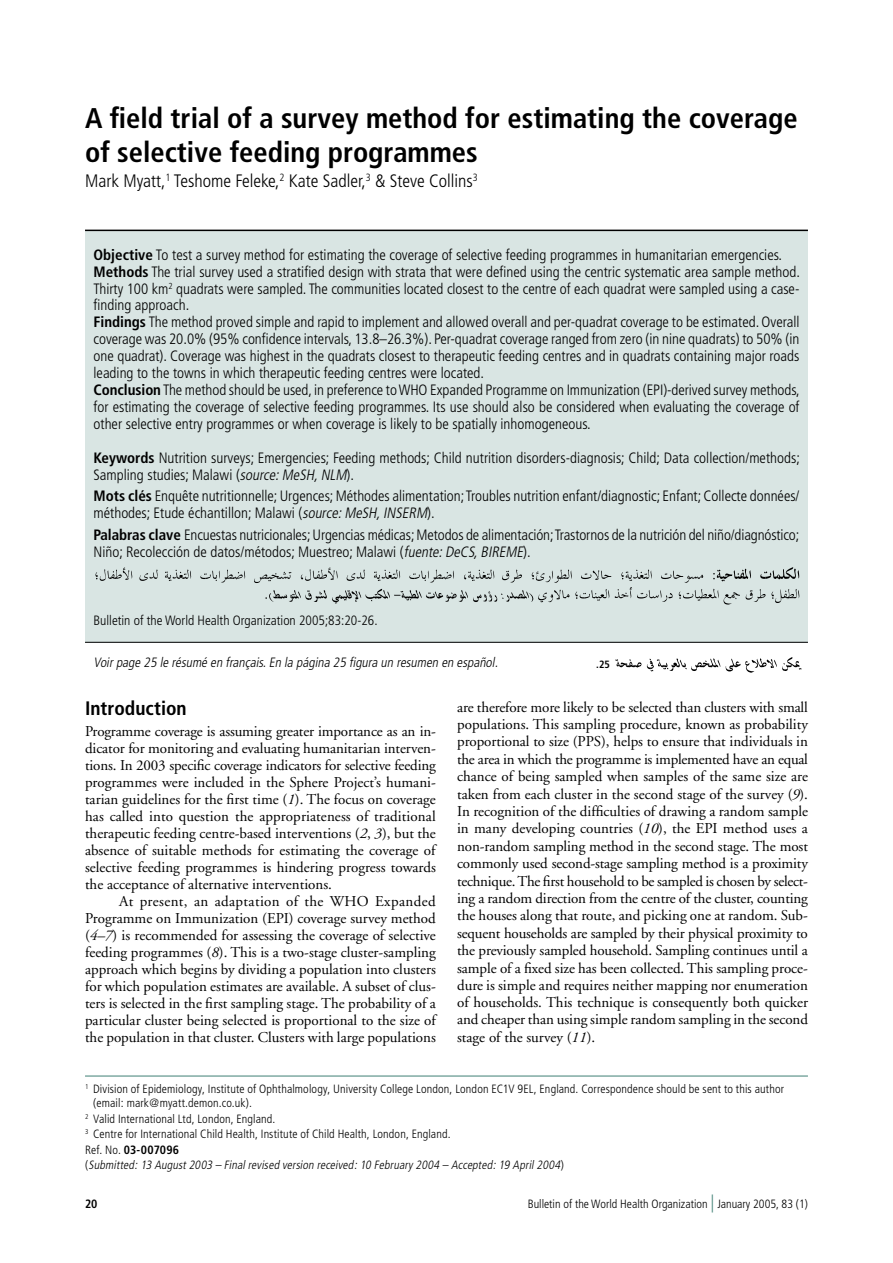
<style>
.page{position:relative;width:893px;height:1263px;background:#fff}
.page>*{position:absolute;margin:0;border:0;box-sizing:border-box;transform-origin:0 0}
._01_-_Título_do_artigo{font:700 condensed 28.5px/34px "Frutiger";color:#000}
._05_-_Subtítulo_A__Introduction{font:700 condensed 19.5px "Frutiger";color:#000}
._02_-_Autores{font:300 condensed 18px "Frutiger";color:#000}
._08_-_Texto_do_Artigo{font:15px/17.4px "Adobe Garamond";color:#000;text-align:justify}
._03_-_Textos_box_verde{font:300 condensed 15px/17px "Frutiger";color:#000;text-align:justify}
._03_-_Textos_box_verde-2{font:italic 300 condensed 13.5px "Frutiger";color:#000}
._03_-_Textos_box_verde-3{font:300 condensed 13.5px "Frutiger";color:#000}
._04_-_Footnote__Authors{font:300 condensed 12px/13.5px "Frutiger";letter-spacing:.01em;color:#000}
._04_-_Footnote__Authors-2{font:italic 300 condensed 12px "Frutiger";color:#000}
._04_-_Footnote__Authors-3{font:700 condensed 12px "Frutiger";letter-spacing:.005em;color:#000}
._14_-_Título_da_tabela{font:700 condensed 10.5px "Frutiger";color:#000}
.s1{font-weight:700}
.s2{font-style:italic}
.s3{font-weight:300}
.s4{font-style:normal}
.s5{font-size:18px;color:#3f7f74}
</style>
<div class="page">
<div style="left:85px;top:230px;width:723px;height:412px;background:#d9e5e3"></div>
<hr style="left:85px;top:230px;width:723px;height:1px;background:#000">
<hr style="left:85px;top:642px;width:723px;height:1px;background:#000">
<hr style="left:85px;top:1076px;width:723px;height:1px;background:#3f7f74">
<svg style="left:200px;top:569px;width:45px;height:13px"></svg>
<svg style="left:165px;top:569px;width:26px;height:12px"></svg>
<svg style="left:139px;top:569px;width:19px;height:12px"></svg>
<svg style="left:96px;top:568px;width:36px;height:13px"></svg>
<svg style="left:254px;top:567px;width:545px;height:37px"></svg>
<svg style="left:726px;top:657px;width:75px;height:16px"></svg>
<svg style="left:647px;top:658px;width:73px;height:13px"></svg>
<svg style="left:615px;top:659px;width:26px;height:9px"></svg>
<p class="_01_-_Título_do_artigo" style="left:85px;top:101px;width:714px">A field trial of a survey method for estimating the coverage of selective feeding programmes</p>
<p class="_02_-_Autores" style="left:85px;top:171px;width:394px">Mark Myatt,<sup>1</sup> Teshome Feleke,<sup>2</sup> Kate Sadler,<sup>3</sup> &amp; Steve Collins<sup>3</sup></p>
<p class="_03_-_Textos_box_verde" style="left:94px;top:246px;width:690px"><span class="s1">Objective</span> To test a survey method for estimating the coverage of selective feeding programmes in humanitarian emergencies.</p>
<p class="_03_-_Textos_box_verde" style="left:94px;top:263px;width:708px"><span class="s1">Methods</span> The trial survey used a stratified design with strata that were defined using the centric systematic area sample method.<br>Thirty 100 km<sup>2</sup> quadrats were sampled. The communities located closest to the centre of each quadrat were sampled using a case&shy;finding approach.</p>
<p class="_03_-_Textos_box_verde" style="left:94px;top:314px;width:707px"><span class="s1">Findings</span> The method proved simple and rapid to implement and allowed overall and per-quadrat coverage to be estimated. Overall coverage was 20.0% (95% confidence intervals, 13.8–26.3%). Per-quadrat coverage ranged from zero (in nine quadrats) to 50% (in one quadrat). Coverage was highest in the quadrats closest to therapeutic feeding centres and in quadrats containing major roads leading to the towns in which therapeutic feeding centres were located.</p>
<p class="_03_-_Textos_box_verde" style="left:94px;top:382px;width:708px"><span class="s1">Conclusion</span> The method should be used, in preference to WHO Expanded Programme on Immunization (EPI)-derived survey methods, for estimating the coverage of selective feeding programmes. Its use should also be considered when evaluating the coverage of other selective entry programmes or when coverage is likely to be spatially inhomogeneous.</p>
<p class="_03_-_Textos_box_verde" style="left:94px;top:450px;width:708px"><span class="s1">Keywords</span> Nutrition surveys; Emergencies; Feeding methods; Child nutrition disorders-diagnosis; Child; Data collection/methods;<br>Sampling studies; Malawi (<span class="s2">source:MeSH,NLM</span>).</p>
<p class="_03_-_Textos_box_verde" style="left:94px;top:488px;width:707px"><span class="s1">Mots clés</span> Enquête nutritionnelle; Urgences; Méthodes alimentation; Troubles nutrition enfant/diagnostic; Enfant; Collecte données/ méthodes; Etude échantillon; Malawi (<span class="s2">source:MeSH,INSERM</span>).</p>
<p class="_03_-_Textos_box_verde" style="left:94px;top:526px;width:707px"><span class="s1">Palabras clave</span> Encuestas nutricionales; Urgencias médicas; Metodos de alimentación; Trastornos de la nutrición del niño/diagnóstico;<br>Niño; Recolección de datos/métodos; Muestreo; Malawi (<span class="s2">fuente:DeCS,BIREME</span>).</p>
<p class="_03_-_Textos_box_verde-3" style="left:94px;top:612px;width:286px">Bulletin of the World Health Organization 2005;83:20-26.</p>
<p class="_03_-_Textos_box_verde-2" style="left:94px;top:655px;width:409px">Voirpage 25 le résumé en français.En la página 25 figura un resumen en español.</p>
<p class="_14_-_Título_da_tabela" style="left:596px;top:658px;width:16px">.25</p>
<p class="_05_-_Subtítulo_A__Introduction" style="left:85px;top:697px;width:103px">Introduction</p>
<p class="_08_-_Texto_do_Artigo" style="left:85px;top:723px;width:352px;line-height:17px">Programme coverage is assuming greater importance as an in&shy;dicator for monitoring and evaluating humanitarian interven&shy;tions. In 2003 specific coverage indicators for selective feeding programmes were included in the Sphere Project’s humani&shy;tarian guidelines for the first time (<span class="s2">1</span>). The focus on coverage has called into question the appropriateness of traditional therapeutic feeding centre-based interventions (<span class="s2">2</span>, <span class="s2">3</span>), but the absence of suitable methods for estimating the coverage of selective feeding programmes is hindering progress towards the acceptance of alternative interventions.</p>
<p class="_08_-_Texto_do_Artigo" style="left:85px;top:893px;width:352px;line-height:17px;text-indent:34px">At present, an adaptation of the WHO Expanded Programme on Immunization (EPI) coverage survey method (<span class="s2">4–7</span>) is recommended for assessing the coverage of selective feeding programmes (<span class="s2">8</span>). This is a two-stage cluster-sampling approach which begins by dividing a population into clusters for which population estimates are available. A subset of clus&shy;ters is selected in the first sampling stage. The probability of a particular cluster being selected is proportional to the size of the population in that cluster. Clusters with large populations</p>
<p class="_08_-_Texto_do_Artigo" style="left:457px;top:698px;width:352px">are therefore more likely to be selected than clusters with small populations. This sampling procedure, known as probability proportional to size (PPS), helps to ensure that individuals in the area in which the programme is implemented have an equal chance of being sampled when samples of the same size are taken from each cluster in the second stage of the survey (<span class="s2">9</span>).<br>In recognition of the difficulties of drawing a random sample in many developing countries (<span class="s2">10</span>), the EPI method uses a non-random sampling method in the second stage. The most commonly used second-stage sampling method is a proximity technique. The first household to be sampled is chosen by select&shy;ing a random direction from the centre of the cluster, counting the houses along that route, and picking one at random. Sub&shy;sequent households are sampled by their physical proximity to the previously sampled household. Sampling continues until a sample of a fixed size has been collected. This sampling proce&shy;dure is simple and requires neither mapping nor enumeration of households. This technique is consequently both quicker and cheaper than using simple random sampling in the second stage of the survey (<span class="s2">11</span>).</p>
<p class="_04_-_Footnote__Authors" style="left:93px;top:1083px;width:692px;text-indent:-8px"><sup>1</sup> Division of Epidemiology, Institute of Ophthalmology, University College London, London EC1V 9EL, England. Correspondence should be sent to this author (email: mark@myatt.demon.co.uk).</p>
<p class="_04_-_Footnote__Authors" style="left:85px;top:1112px;width:192px"><sup>2</sup> Valid International Ltd, London, England.</p>
<p class="_04_-_Footnote__Authors" style="left:85px;top:1127px;width:367px"><sup>3</sup> Centre for International Child Health, Institute of Child Health, London, England.</p>
<p class="_04_-_Footnote__Authors-3" style="left:85px;top:1142px;width:96px"><span class="s3">Ref. No.</span> 03-007096</p>
<p class="_04_-_Footnote__Authors-2" style="left:85px;top:1158px;width:480px"><span class="s4">(</span> Submitted:13 August2003 – Finalrevised version received:10 February2004 – Accepted:19 April2004<span class="s4">)</span></p>
<p class="_04_-_Footnote__Authors-3" style="left:85px;top:1197px;width:14px">20</p>
<p class="_04_-_Footnote__Authors" style="left:528px;top:1197px;width:282px">Bulletin of the World Health Organization <span class="s5">|</span> January 2005, 83 (1)</p>
</div>
